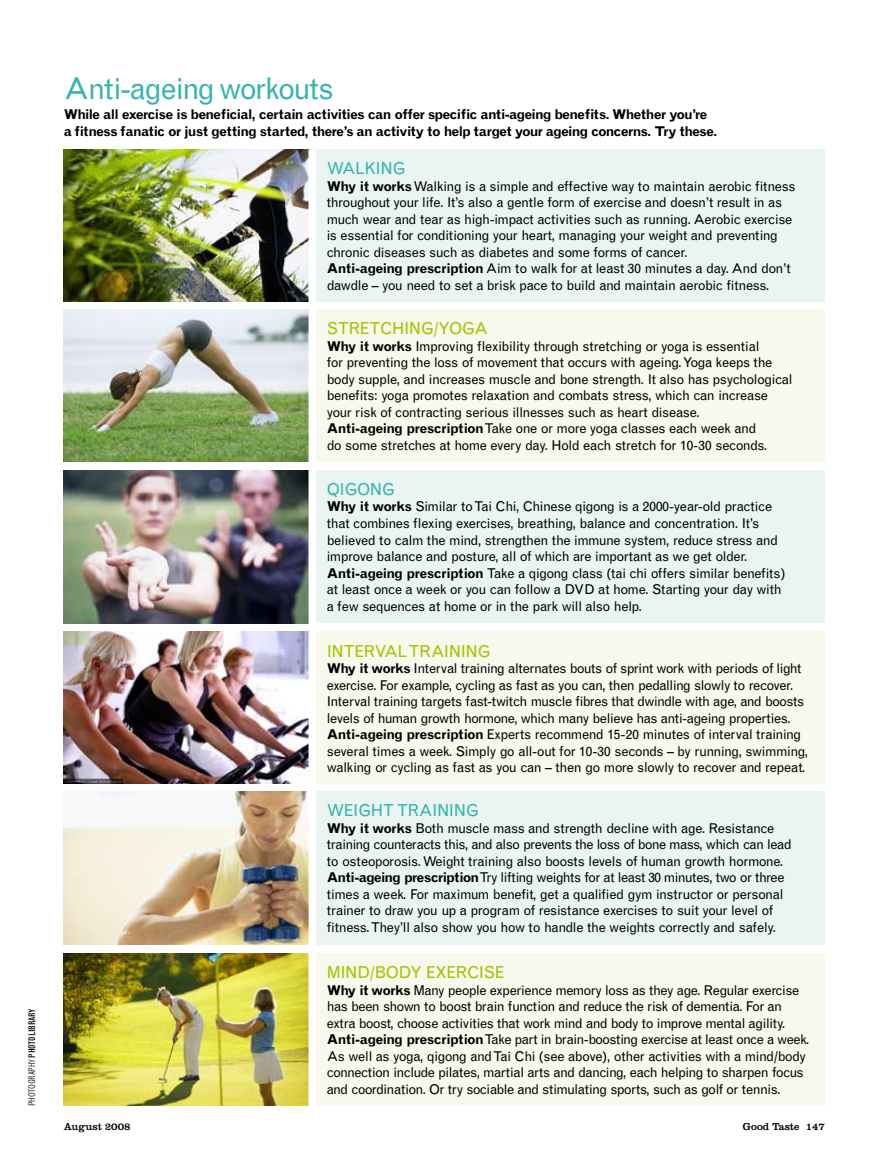
<style>
.page{position:relative;width:876px;height:1174px;background:#fff}
.page>*{position:absolute;margin:0;border:0;box-sizing:border-box;transform-origin:0 0}
.t1{font:30px "Grotesque MT Std";letter-spacing:-.055em;color:#38b4ac}
.t2{font:16.5px "Grotesque MT Std";letter-spacing:-.03em;color:#a4c300}
.t3{font:16.5px "Grotesque MT Std";letter-spacing:-.03em;color:#38b4ac}
.t4{font:13.5px/16.5px "Grotesque MT Std";letter-spacing:-.035em;color:#000}
.t5{font:700 13.5px/17px "Grotesque MT Std";letter-spacing:-.045em;color:#000}
.t6{font:10.5px "Clarendon LT Std";color:#000}
.t7{font:condensed 9px "Grotesque MT Std";letter-spacing:-.015em;color:#000;scale:1.04 1}
.s1{font-weight:300}
.s2{font-weight:700}
</style>
<div class="page">
<div style="left:64px;top:310px;width:761px;height:152px;background:#f7f9ec"></div>
<div style="left:64px;top:631px;width:761px;height:153px;background:#f7f9ec"></div>
<div style="left:64px;top:953px;width:761px;height:152px;background:#f7f9ec"></div>
<div style="left:64px;top:470px;width:761px;height:153px;background:#eaf5f3"></div>
<div style="left:64px;top:791px;width:761px;height:154px;background:#eaf5f3"></div>
<div style="left:64px;top:149px;width:761px;height:153px;background:#eaf5f3"></div>
<img style="left:64px;top:149px;width:245px;height:153px">
<img style="left:64px;top:310px;width:245px;height:152px">
<img style="left:64px;top:470px;width:245px;height:153px">
<img style="left:64px;top:631px;width:245px;height:152px">
<img style="left:64px;top:791px;width:244px;height:154px">
<img style="left:64px;top:953px;width:244px;height:153px">
<div style="left:309px;top:149px;width:7px;height:984px;background:#fff"></div>
<p class="t7" style="left:27px;top:1106px;width:95px;rotate:-90deg"><span class="s1">PHOTOGRAPHY</span> PHOTOLIBRARY</p>
<h1 class="t1" style="left:64px;top:71px;width:272px">Anti-ageing workouts</h1>
<p class="t5" style="left:64px;top:106px;width:655px">While all exercise is beneficial, certain activities can offer specific anti-ageing benefits. Whether you’re a fitness fanatic or just getting started, there’s an activity to help target your ageing concerns. Try these.</p>
<p class="t3" style="left:327px;top:159px;width:80px">WALKING</p>
<p class="t4" style="left:327px;top:178px;width:470px"><span class="s2">Why it works</span> Walking is a simple and effective way to maintain aerobic fitness throughout your life. It’s also a gentle form of exercise and doesn’t result in as much wear and tear as high-impact activities such as running. Aerobic exercise is essential for conditioning your heart, managing your weight and preventing chronic diseases such as diabetes and some forms of cancer.<br><span class="s2">Anti-ageing prescription</span> Aim to walk for at least 30 minutes a day. And don’t dawdle – you need to set a brisk pace to build and maintain aerobic fitness.</p>
<p class="t2" style="left:327px;top:319px;width:163px">STRETCHING/YOGA</p>
<p class="t4" style="left:327px;top:338px;width:467px"><span class="s2">Why it works</span> Improving flexibility through stretching or yoga is essential<br>for preventing the loss of movement that occurs with ageing. Yoga keeps the body supple, and increases muscle and bone strength. It also has psychological benefits: yoga promotes relaxation and combats stress, which can increase your risk of contracting serious illnesses such as heart disease.<br><span class="s2">Anti-ageing prescription</span> Take one or more yoga classes each week and<br>do some stretches at home every day. Hold each stretch for 10-30 seconds.</p>
<p class="t3" style="left:327px;top:479px;width:70px">QIGONG</p>
<p class="t4" style="left:327px;top:498px;width:460px"><span class="s2">Why it works</span> Similar to Tai Chi, Chinese qigong is a 2000-year-old practice that combines flexing exercises, breathing, balance and concentration. It’s believed to calm the mind, strengthen the immune system, reduce stress and improve balance and posture, all of which are important as we get older.<br><span class="s2">Anti-ageing prescription</span> Take a qigong class (tai chi offers similar benefits) at least once a week or you can follow a DVD at home. Starting your day with a few sequences at home or in the park will also help.</p>
<p class="t2" style="left:327px;top:641px;width:165px">INTERVAL TRAINING</p>
<p class="t4" style="left:327px;top:660px;width:483px"><span class="s2">Why it works</span> Interval training alternates bouts of sprint work with periods of light exercise. For example, cycling as fast as you can, then pedalling slowly to recover.<br>Interval training targets fast-twitch muscle fibres that dwindle with age, and boosts levels of human growth hormone, which many believe has anti-ageing properties.<br><span class="s2">Anti-ageing prescription</span> Experts recommend 15-20 minutes of interval training several times a week. Simply go all-out for 10-30 seconds – by running, swimming, walking or cycling as fast as you can – then go more slowly to recover and repeat.</p>
<p class="t3" style="left:327px;top:801px;width:154px">WEIGHT TRAINING</p>
<p class="t4" style="left:327px;top:820px;width:467px"><span class="s2">Why it works</span> Both muscle mass and strength decline with age. Resistance training counteracts this, and also prevents the loss of bone mass, which can lead to osteoporosis. Weight training also boosts levels of human growth hormone.<br><span class="s2">Anti-ageing prescription</span> Try lifting weights for at least 30 minutes, two or three times a week. For maximum benefit, get a qualified gym instructor or personal trainer to draw you up a program of resistance exercises to suit your level of fitness. They’ll also show you how to handle the weights correctly and safely.</p>
<p class="t2" style="left:327px;top:962px;width:179px">MIND/BODY EXERCISE</p>
<p class="t4" style="left:327px;top:981px;width:484px"><span class="s2">Why it works</span> Many people experience memory loss as they age. Regular exercise has been shown to boost brain function and reduce the risk of dementia. For an extra boost, choose activities that work mind and body to improve mental agility.<br><span class="s2">Anti-ageing prescription</span> Take part in brain-boosting exercise at least once a week.<br>As well as yoga, qigong and Tai Chi (see above), other activities with a mind/body connection include pilates, martial arts and dancing, each helping to sharpen focus and coordination. Or try sociable and stimulating sports, such as golf or tennis.</p>
<p class="t6" style="left:64px;top:1120px;width:68px">August 2008</p>
<p class="t6" style="left:743px;top:1120px;width:83px">Good Taste 147</p>
</div>
